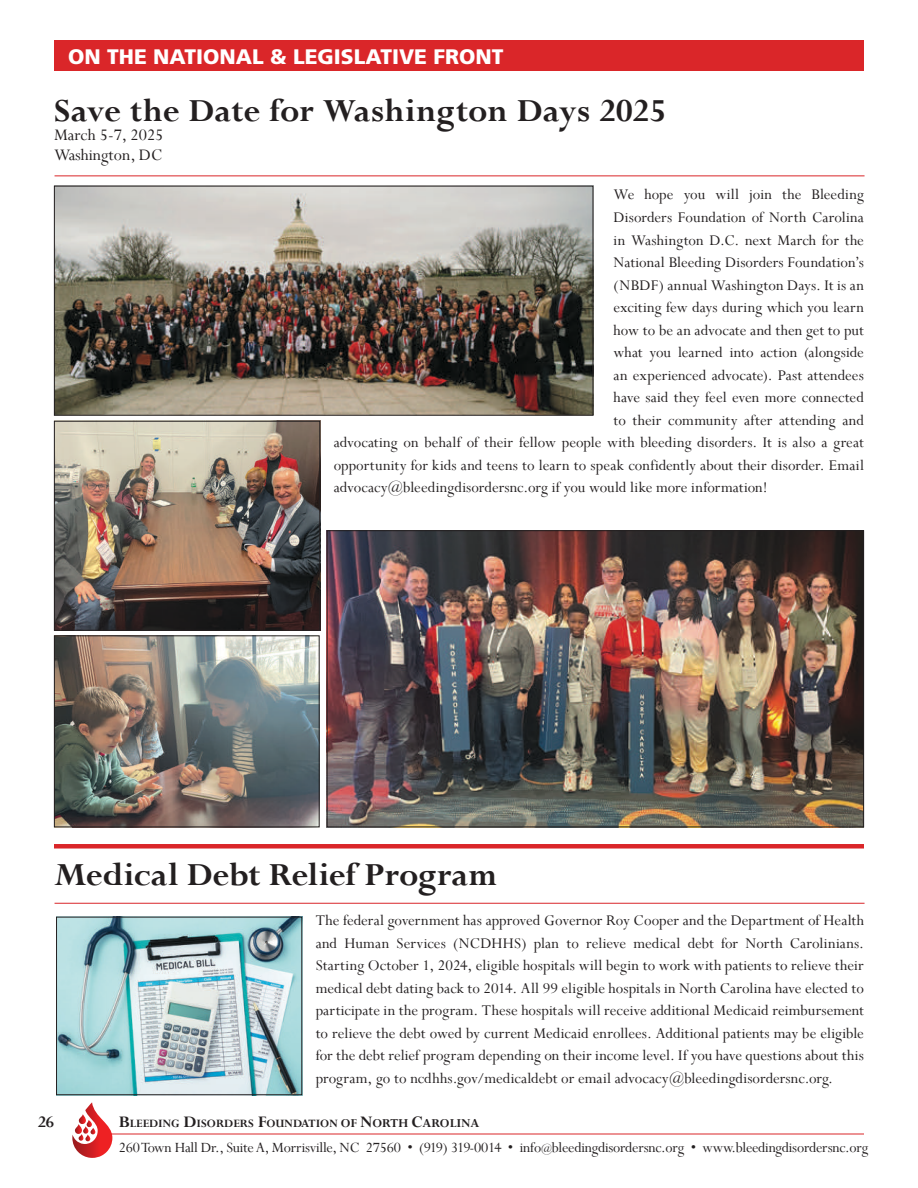
<style>
.page{position:relative;width:918px;height:1188px;background:#fff}
.page>*{position:absolute;margin:0;border:0;box-sizing:border-box;transform-origin:0 0}
.t1{font:700 36px "Perpetua";color:#231f20}
.t2{font:900 21px "Frutiger";color:#fff}
.t3{font:18px/19.5px "Perpetua";color:#231f20}
.t4{font:700 18px "Perpetua";color:#231f20}
.t5{font:16.5px/22.5px "Perpetua";letter-spacing:.005em;color:#231f20;text-align:justify}
.t6{font:15.75px "Perpetua";letter-spacing:-.015em;color:#231f20}
.t7{font:700 12.6px "Perpetua";color:#231f20}
.s1{font-size:18px}
.s2{font-size:13.5px}
.s3{font-size:12px}
</style>
<div class="page">
<hr style="left:110px;top:1134px;width:754px;height:1px;background:#da2629">
<svg style="left:72px;top:1102px;width:40px;height:56px"></svg>
<div style="left:54px;top:40px;width:810px;height:31px;background:#da2629"></div>
<hr style="left:55px;top:903px;width:810px;height:1px;background:#da2629">
<div style="left:54px;top:844px;width:810px;height:5px;background:#da2629"></div>
<hr style="left:55px;top:176px;width:810px;height:1px;background:#da2629">
<img style="left:58px;top:919px;width:242px;height:174px">
<div style="left:56px;top:917px;width:246px;height:178px;border:1px solid #231f20"></div>
<img style="left:56px;top:188px;width:535px;height:226px">
<div style="left:54px;top:186px;width:539px;height:230px;border:1px solid #231f20"></div>
<img style="left:329px;top:532px;width:533px;height:293px">
<div style="left:327px;top:530px;width:537px;height:297px;border:1px solid #231f20"></div>
<img style="left:56px;top:423px;width:262px;height:206px">
<div style="left:54px;top:421px;width:266px;height:210px;border:1px solid #231f20"></div>
<img style="left:56px;top:637px;width:262px;height:188px">
<div style="left:54px;top:635px;width:266px;height:192px;border:1px solid #231f20"></div>
<p class="t2" style="left:68px;top:44px;width:437px">ON THE NATIONAL &amp; LEGISLATIVE FRONT</p>
<h1 class="t1" style="left:54px;top:91px;width:614px">Save the Date for Washington Days 2025</h1>
<p class="t3" style="left:54px;top:126px;width:111px">March 5-7, 2025<br>Washington, DC</p>
<p class="t5" style="left:614px;top:184px;width:252px">We hope you will join the Bleeding</p>
<p class="t5" style="left:614px;top:207px;width:252px">Disorders Foundation of North Carolina</p>
<p class="t5" style="left:614px;top:229px;width:252px">in Washington D.C. next March for the</p>
<p class="t5" style="left:614px;top:252px;width:252px">National Bleeding Disorders Foundation’s</p>
<p class="t5" style="left:614px;top:274px;width:252px">(NBDF) annual Washington Days. It is an</p>
<p class="t5" style="left:614px;top:297px;width:252px">exciting few days during which you learn</p>
<p class="t5" style="left:614px;top:319px;width:252px">how to be an advocate and then get to put</p>
<p class="t5" style="left:614px;top:342px;width:252px">what you learned into action (alongside</p>
<p class="t5" style="left:614px;top:364px;width:252px">an experienced advocate). Past attendees</p>
<p class="t5" style="left:614px;top:387px;width:252px">have said they feel even more connected</p>
<p class="t5" style="left:614px;top:409px;width:252px">to their community after attending and</p>
<p class="t5" style="left:334px;top:432px;width:532px">advocating on behalf of their fellow people with bleeding disorders. It is also a great</p>
<p class="t5" style="left:334px;top:454px;width:532px">opportunity for kids and teens to learn to speak confidently about their disorder. Email</p>
<p class="t5" style="left:334px;top:477px;width:435px">advocacy@bleedingdisordersnc.org if you would like more information!</p>
<h1 class="t1" style="left:54px;top:855px;width:445px">Medical Debt Relief Program</h1>
<p class="t4" style="left:38px;top:1112px;width:18px">26</p>
<p class="t5" style="left:316px;top:910px;width:550px">The federal government has approved Governor Roy Cooper and the Department of Health and Human Services (NCDHHS) plan to relieve medical debt for North Carolinians.<br>Starting October 1, 2024, eligible hospitals will begin to work with patients to relieve their medical debt dating back to 2014. All 99 eligible hospitals in North Carolina have elected to participate in the program. These hospitals will receive additional Medicaid reimbursement to relieve the debt owed by current Medicaid enrollees. Additional patients may be eligible for the debt relief program depending on their income level. If you have questions about this program, go to ncdhhs.gov/medicaldebt or email advocacy@bleedingdisordersnc.org.</p>
<p class="t7" style="left:119px;top:1117px;width:362px"><span class="s1">B</span>LEEDING <span class="s1">D</span>ISORDERS <span class="s1">F</span>OUNDATION <span class="s2">OF</span> <span class="s1">N</span><span class="s2">ORTH</span> <span class="s1">C</span><span class="s2">AROLINA</span></p>
<p class="t6" style="left:119px;top:1139px;width:751px">260 Town Hall Dr., Suite A, Morrisville, NC 27560 • (919) 319-0014 • info<span class="s3">@</span>bleedingdisordersnc.org • www.bleedingdisordersnc.org</p>
</div>
